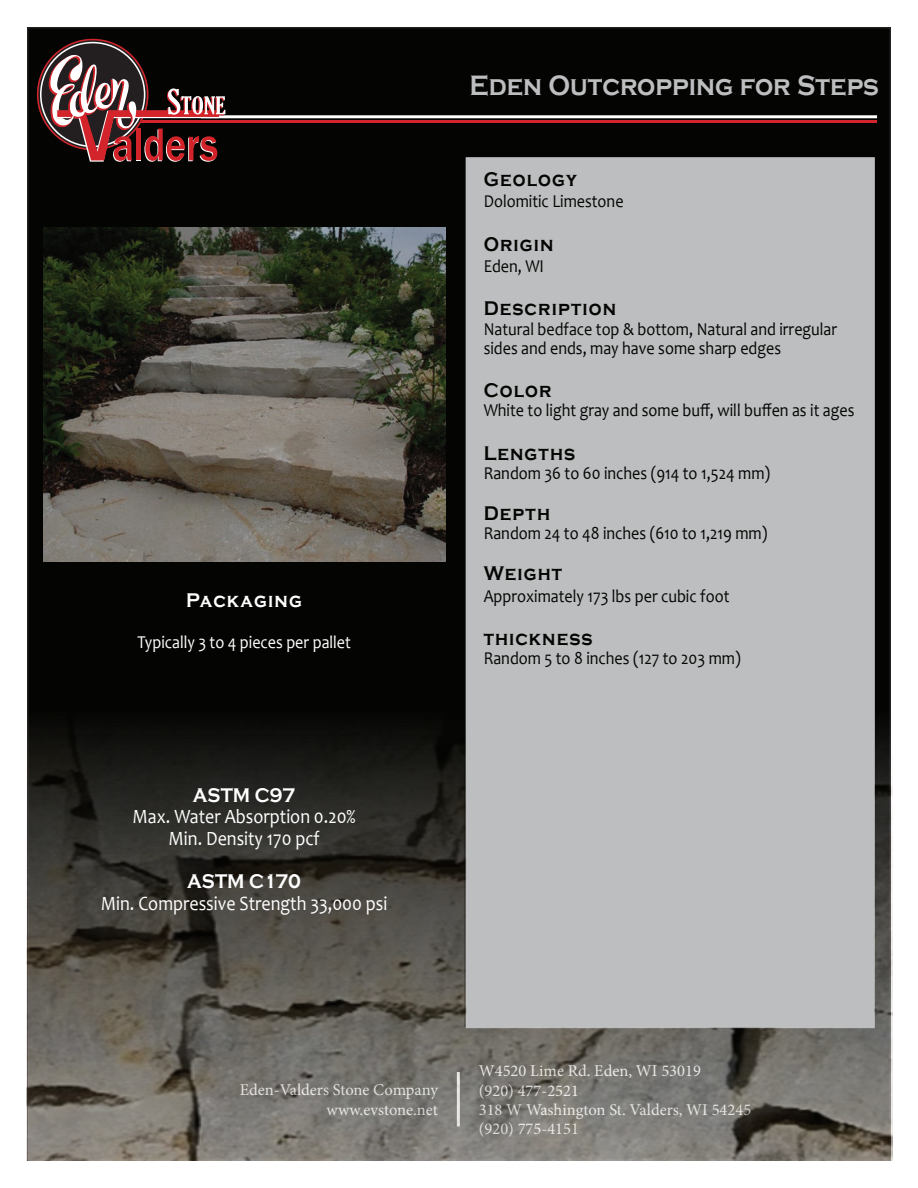
<style>
.page{position:relative;width:918px;height:1188px;background:#fff}
.page>*{position:absolute;margin:0;border:0;box-sizing:border-box;transform-origin:0 0}
.t1{font:700 28.8px "Copperplate Gothic";color:#bdbebf;scale:.88 1}
.t2{font:20.4px/21.6px "Candara";color:#fff;text-align:center;scale:.88 1}
.t3{font:700 20.4px "Copperplate Gothic";letter-spacing:.06em;color:#040503;scale:.88 1}
.t4{font:700 20.4px "Copperplate Gothic";color:#fff;scale:.88 1}
.t5{font:700 20.4px "Copperplate Gothic";letter-spacing:.06em;color:#fff;scale:.88 1}
.t6{font:18.15px/19.4px "Candara";color:#040503;scale:.88 1}
.t7{font:18.15px "Candara";color:#fff;scale:.88 1}
.t8{font:16.5px/19.5px "Minion Pro";color:#fff}
</style>
<div class="page">
<div style="left:28px;top:28px;width:862px;height:1132px;background:#040503"></div>
<hr style="left:120px;top:120px;width:757px;height:3px;background:#d3232b">
<hr style="left:201px;top:115px;width:676px;height:3px;background:#fff">
<svg style="left:37px;top:39px;width:188px;height:123px"></svg>
<div style="left:466px;top:157px;width:409px;height:871px;background:#bdbebf;border:3px solid #bdbebf"></div>
<img style="left:43px;top:227px;width:402px;height:334px">
<img style="left:28px;top:707px;width:865px;height:454px">
<p class="t5" style="left:186px;top:589px;width:133px">Packaging</p>
<p class="t7" style="left:137px;top:631px;width:244px">Typically 3 to 4 pieces per pallet</p>
<p class="t4" style="left:193px;top:783px;width:118px">ASTM C97</p>
<p class="t2" style="left:133px;top:805px;width:255px">Max. Water Absorption 0.20%<br>Min. Density 170 pcf</p>
<p class="t4" style="left:187px;top:870px;width:131px">ASTM C170</p>
<p class="t2" style="left:101px;top:892px;width:327px">Min. Compressive Strength 33,000 psi</p>
<h1 class="t1" style="left:469px;top:69px;width:467px">Eden Outcropping for Steps</h1>
<p class="t3" style="left:484px;top:168px;width:107px">Geology</p>
<p class="t6" style="left:484px;top:192px;width:160px">Dolomitic Limestone</p>
<p class="t3" style="left:484px;top:233px;width:81px">Origin</p>
<p class="t6" style="left:484px;top:256px;width:70px">Eden, WI</p>
<p class="t3" style="left:484px;top:297px;width:152px">Description</p>
<p class="t6" style="left:484px;top:319px;width:403px">Natural bedface top &amp; bottom, Natural and irregular sides and ends, may have some sharp edges</p>
<p class="t3" style="left:484px;top:379px;width:79px">Color</p>
<p class="t6" style="left:484px;top:401px;width:423px">White to light gray and some buff, will buffen as it ages</p>
<p class="t3" style="left:484px;top:442px;width:106px">Lengths</p>
<p class="t6" style="left:484px;top:463px;width:327px">Random 36 to 60 inches (914 to 1,524 mm)</p>
<p class="t3" style="left:484px;top:502px;width:77px">Depth</p>
<p class="t6" style="left:484px;top:523px;width:324px">Random 24 to 48 inches (610 to 1,219 mm)</p>
<p class="t3" style="left:484px;top:562px;width:91px">Weight</p>
<p class="t6" style="left:484px;top:586px;width:281px">Approximately 173 lbs per cubic foot</p>
<p class="t3" style="left:484px;top:627px;width:125px">thickness</p>
<p class="t6" style="left:484px;top:648px;width:294px">Random 5 to 8 inches (127 to 203 mm)</p>
<p class="t8" style="left:240px;top:1081px;width:200px;text-align:right">Eden-Valders Stone Company www.evstone.net</p>
<p class="t8" style="left:479px;top:1062px;width:224px">W4520 Lime Rd. Eden, WI 53019 (920) 477-2521</p>
<p class="t8" style="left:479px;top:1100px;width:274px">318 W Washington St. Valders, WI 54245 (920) 775-4151</p>
</div>
